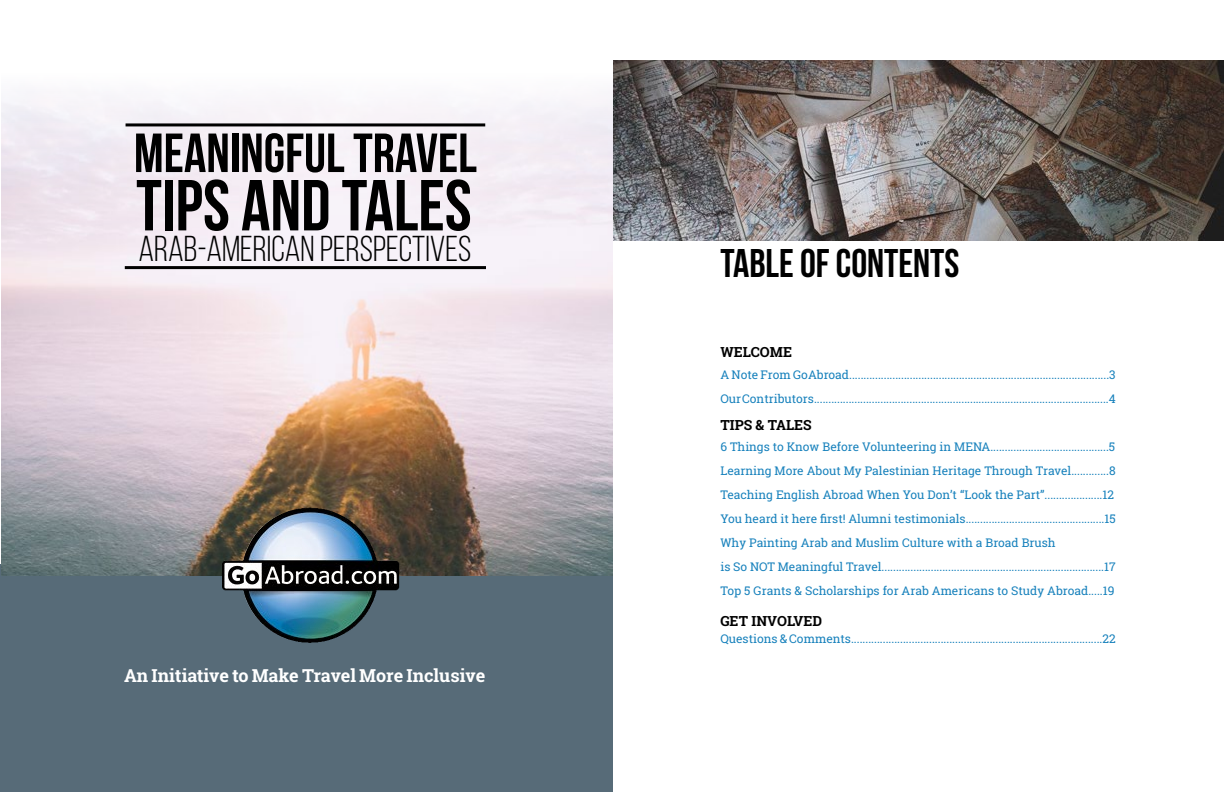
<style>
.page{position:relative;width:1224px;height:792px;background:#fff}
.page>*{position:absolute;margin:0;border:0;box-sizing:border-box;transform-origin:0 0}
.t1{font:700 72px "Bebas Neue";color:#000}
.t2{font:700 55px "Bebas Neue";color:#000}
.t3{font:700 40px "Bebas Neue";color:#000}
.t4{font:36px "Bebas Neue";color:#000}
.t5{font:700 18px "Roboto Slab";color:#fff}
.t6{font:700 14px "Roboto Slab";color:#000}
.t7{font:12px/24px "Roboto Slab";color:#1781bc}
</style>
<div class="page">
<img style="left:613px;top:60px;width:611px;height:181px">
<div style="left:0;top:565px;width:613px;height:227px;background:#576b78"></div>
<img style="left:1px;top:95px;width:612px;height:481px">
<img style="left:222px;top:508px;width:133px;height:135px">
<hr style="left:125px;top:266px;width:361px;height:3px;background:#000">
<hr style="left:126px;top:123px;width:359px;height:3px;background:#000">
<h2 class="t2" style="left:134px;top:123px;width:344px">MEANINGFUL TRAVEL</h2>
<h1 class="t1" style="left:136px;top:166px;width:337px">TIPS AND TALES</h1>
<h3 class="t4" style="left:139px;top:230px;width:335px">ARAB-AMERICAN PERSPECTIVES</h3>
<h3 class="t5" style="left:124px;top:664px;width:363px">An Initiative to Make Travel More Inclusive</h3>
<h3 class="t3" style="left:720px;top:241px;width:241px">TABLE OF CONTENTS</h3>
<p class="t6" style="left:720px;top:342px;width:73px">WELCOME</p>
<p class="t7" style="left:720px;top:363px;width:397px">A Note From GoAbroad..........................................................................................3<br>Our Contributors......................................................................................................4</p>
<p class="t7" style="left:720px;top:435px;width:397px">6 Things to Know Before Volunteering in MENA.........................................5<br>Learning More About My Palestinian Heritage Through Travel.............8<br>Teaching English Abroad When You Don’t “Look the Part”....................12<br>You heard it here first! Alumni testimonials................................................15<br>Why Painting Arab and Muslim Culture with a Broad Brush<br>is So NOT Meaningful Travel.............................................................................17<br>Top 5 Grants &amp; Scholarships for Arab Americans to Study Abroad.....19</p>
<p class="t7" style="left:720px;top:627px;width:397px">Questions &amp; Comments.......................................................................................22</p>
<p class="t6" style="left:720px;top:415px;width:93px">TIPS &amp; TALES</p>
<p class="t6" style="left:720px;top:611px;width:103px">GET INVOLVED</p>
</div>
